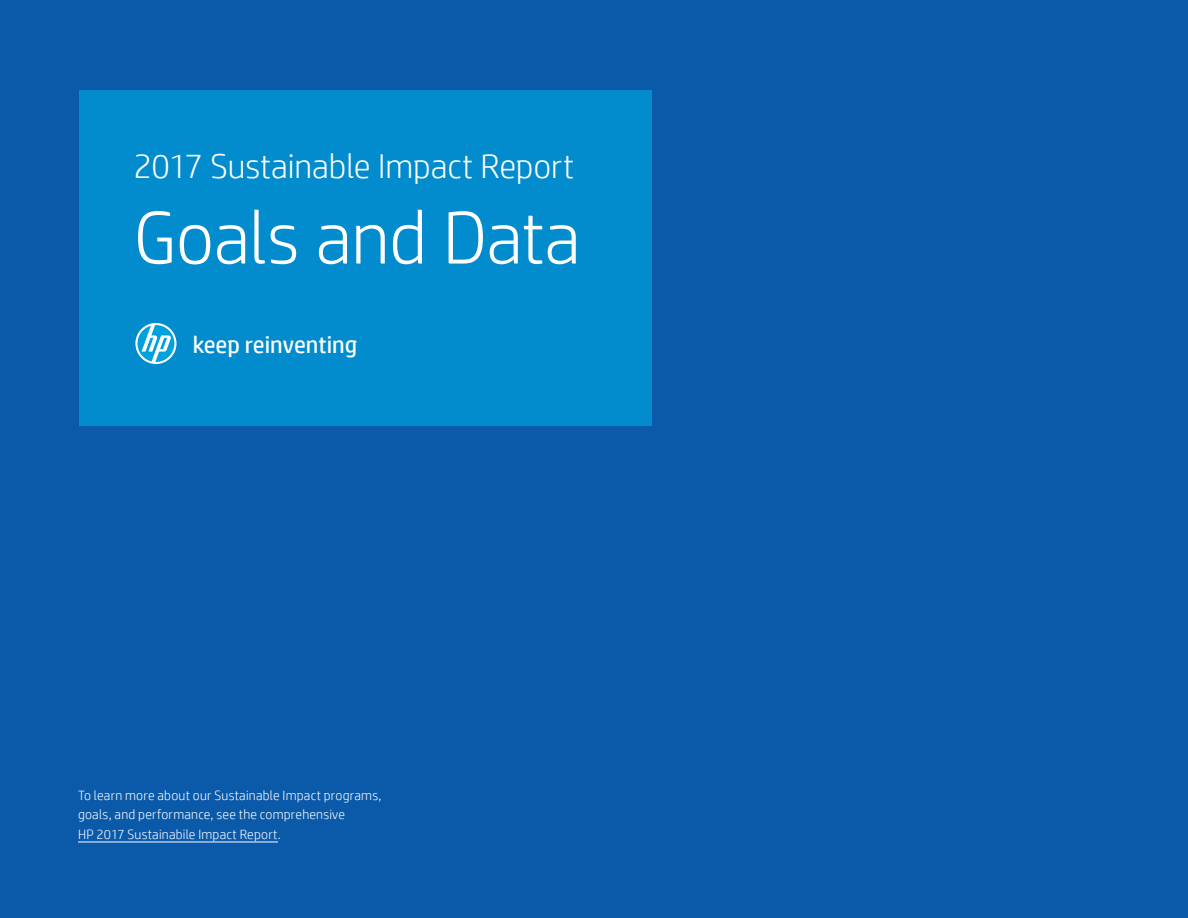
<style>
.page{position:relative;width:1188px;height:918px;background:#0b5aaa}
.page>*{position:absolute;margin:0;border:0;box-sizing:border-box;transform-origin:0 0}
.sidebar_factoid_smal{font:300 75px "HP Simplified";letter-spacing:-.01em;color:#fff}
.t1{font:300 34.5px "HP Simplified";letter-spacing:-.005em;color:#fff}
.t2{font:24px "HP Simplified";color:#fff}
.body{font:300 13.5px/19.5px "HP Simplified";letter-spacing:.015em;color:#fff}
</style>
<div class="page">
<div style="left:80px;top:90px;width:572px;height:336px;background:#028ccd"></div>
<svg style="left:135px;top:323px;width:41px;height:41px"></svg>
<svg style="left:137px;top:325px;width:37px;height:37px"></svg>
<hr style="left:78px;top:842px;width:200px;height:1px;background:#fff">
<h3 class="t1" style="left:134px;top:144px;width:442px">2017 Sustainable Impact Report</h3>
<p class="sidebar_factoid_smal" style="left:134px;top:188px;width:449px">Goals and Data</p>
<p class="t2" style="left:193px;top:329px;width:166px">keep reinventing</p>
<p class="body" style="left:78px;top:785px;width:305px">To learn more about our Sustainable Impact programs, goals, and performance, see the comprehensive<br>HP 2017 Sustainabile Impact Report.</p>
</div>
